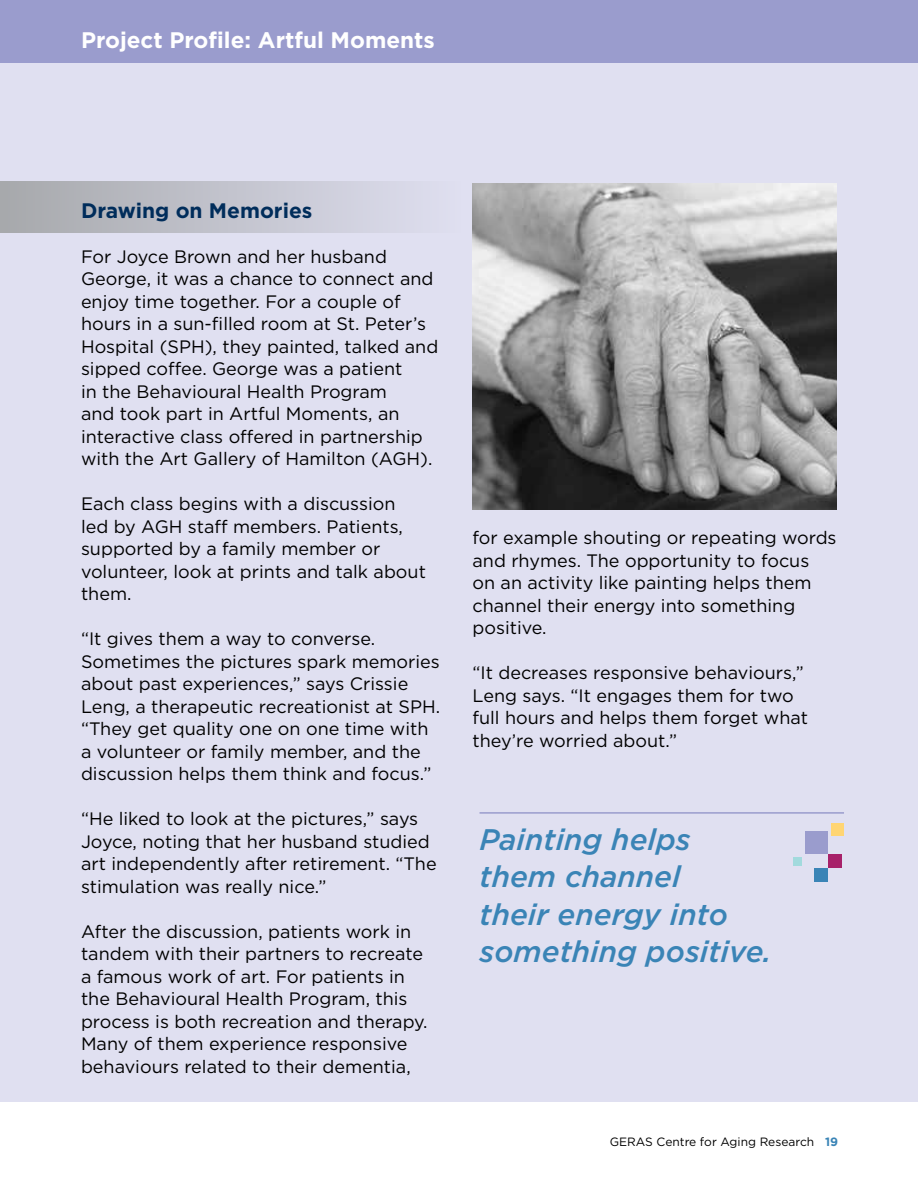
<style>
.page{position:relative;width:918px;height:1188px;background:#fff}
.page>*{position:absolute;margin:0;border:0;box-sizing:border-box;transform-origin:0 0}
.t1{font:italic 500 29.7px/37.2px "Gotham";color:#3a84b6}
.t2{font:700 22.5px "Gotham";color:#fff}
.t3{font:700 21px "Gotham";color:#002d5b}
.t4{font:18px/22.5px "Gotham";color:#000}
.t5{font:12px "Gotham";color:#000}
.s1{font-weight:700;color:#3a84b6}
</style>
<div class="page">
<div style="left:0;top:0;width:918px;height:1102px;background:#e0e0f1"></div>
<div style="left:0;top:0;width:918px;height:63px;background:#9a9ccd"></div>
<div style="left:0;top:181px;width:460px;height:52px;background:linear-gradient(to right,#a6a8ab,#dfdff0)"></div>
<img style="left:472px;top:184px;width:365px;height:326px">
<hr style="left:480px;top:812px;width:364px;height:2px;background:#9a9ccd">
<div style="left:828px;top:854px;width:14px;height:14px;background:#a7216a"></div>
<div style="left:832px;top:823px;width:12px;height:12px;background:#ffd573"></div>
<div style="left:814px;top:868px;width:13px;height:13px;background:#3a84b6"></div>
<div style="left:793px;top:857px;width:9px;height:9px;background:#a2dadd"></div>
<div style="left:806px;top:831px;width:22px;height:23px;background:#9a9ccd"></div>
<p class="t2" style="left:81px;top:25px;width:355px">Project Profile: Artful Moments</p>
<p class="t3" style="left:81px;top:196px;width:233px">Drawing on Memories</p>
<p class="t4" style="left:81px;top:245px;width:359px">For Joyce Brown and her husband George, it was a chance to connect and enjoy time together. For a couple of hours in a sun-filled room at St. Peter’s Hospital (SPH), they painted, talked and sipped coffee. George was a patient<br>in the Behavioural Health Program<br>and took part in Artful Moments, an interactive class offered in partnership with the Art Gallery of Hamilton (AGH).</p>
<p class="t4" style="left:81px;top:492px;width:346px">Each class begins with a discussion led by AGH staff members. Patients, supported by a family member or volunteer, look at prints and talk about them.</p>
<p class="t4" style="left:81px;top:627px;width:361px">“It gives them a way to converse.<br>Sometimes the pictures spark memories about past experiences,” says Crissie Leng, a therapeutic recreationist at SPH. “They get quality one on one time with a volunteer or family member, and the discussion helps them think and focus.”</p>
<p class="t4" style="left:81px;top:807px;width:357px">“He liked to look at the pictures,” says Joyce, noting that her husband studied art independently after retirement. “The stimulation was really nice.”</p>
<p class="t4" style="left:81px;top:920px;width:348px">After the discussion, patients work in tandem with their partners to recreate a famous work of art. For patients in the Behavioural Health Program, this process is both recreation and therapy.<br>Many of them experience responsive behaviours related to their dementia,</p>
<p class="t4" style="left:472px;top:526px;width:366px">for example shouting or repeating words and rhymes. The opportunity to focus<br>on an activity like painting helps them channel their energy into something positive.</p>
<p class="t4" style="left:472px;top:661px;width:337px">“It decreases responsive behaviours,” Leng says. “It engages them for two full hours and helps them forget what they’re worried about.”</p>
<h1 class="t1" style="left:480px;top:821px;width:293px">Painting helps them channel<br>their energy into something positive.</h1>
<p class="t5" style="left:610px;top:1134px;width:230px">GERAS Centre for Aging Research <span class="s1">19</span></p>
</div>
